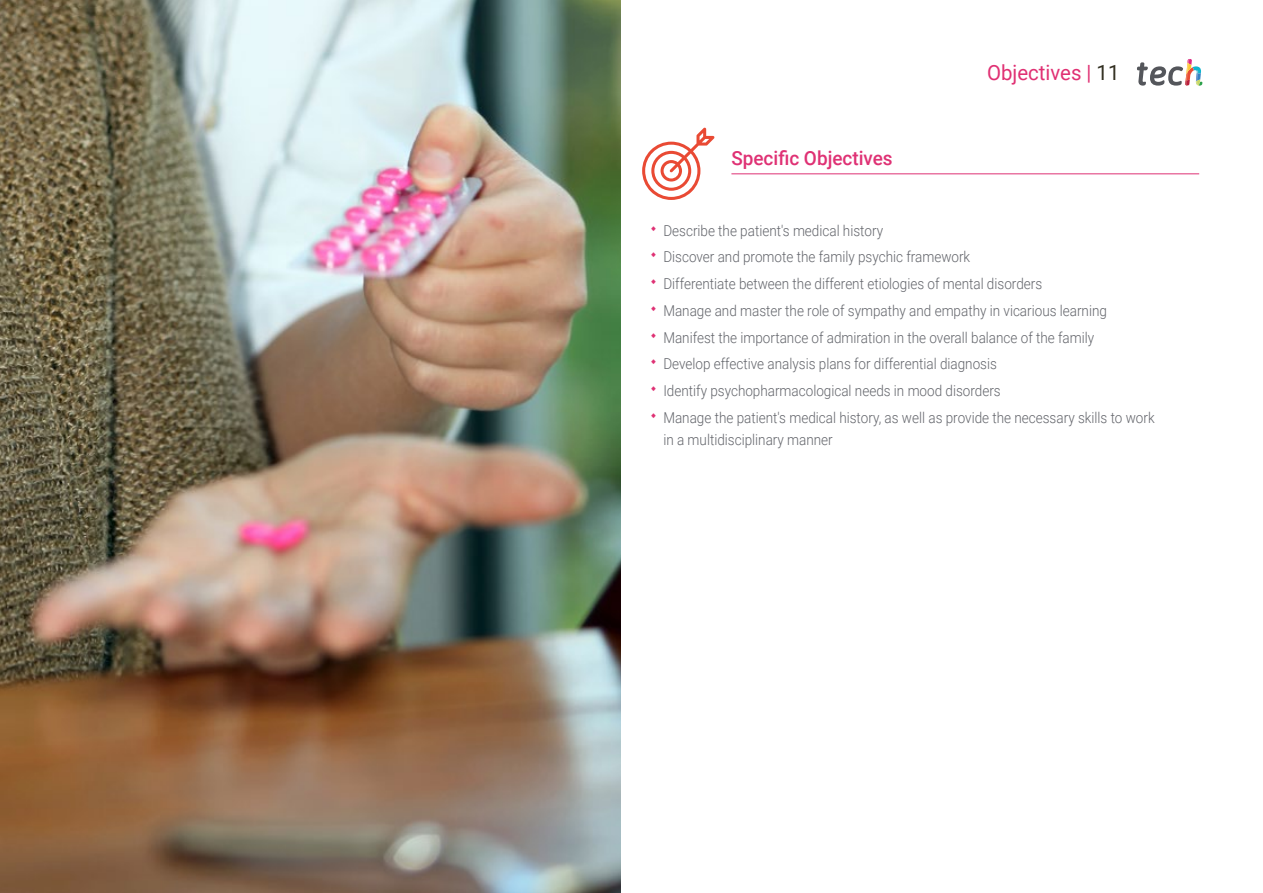
<style>
.page{position:relative;width:1263px;height:893px;background:#fff}
.page>*{position:absolute;margin:0;border:0;box-sizing:border-box;transform-origin:0 0}
.t1{font:21px "Roboto";color:#e03073}
.t2{font:500 19.5px "Roboto";color:#df3174}
.t3{font:300 15px/26.7px "Roboto";color:#63656b;scale:.9 1}
.s1{color:#312e20}
</style>
<div class="page">
<img style="left:0;top:0;width:621px;height:893px">
<hr style="left:731px;top:173px;width:468px;height:1px;background:#df3174">
<svg style="left:642px;top:128px;width:72px;height:72px"></svg>
<svg style="left:1137px;top:59px;width:65px;height:27px"></svg>
<h2 class="t2" style="left:731px;top:144px;width:163px">Specific Objectives</h2>
<h1 class="t1" style="left:987px;top:57px;width:134px">Objectives | <span class="s1">11</span></h1>
<p class="t3" style="left:663px;top:216px;width:547px">Describe the patient's medical history<br>Discover and promote the family psychic framework<br>Differentiate between the different etiologies of mental disorders<br>Manage and master the role of sympathy and empathy in vicarious learning Manifest the importance of admiration in the overall balance of the family<br>Develop effective analysis plans for differential diagnosis<br>Identify psychopharmacological needs in mood disorders<br>Manage the patient's medical history, as well as provide the necessary skills to work</p>
<p class="t3" style="left:663px;top:426px;width:190px">in a multidisciplinary manner</p>
</div>
